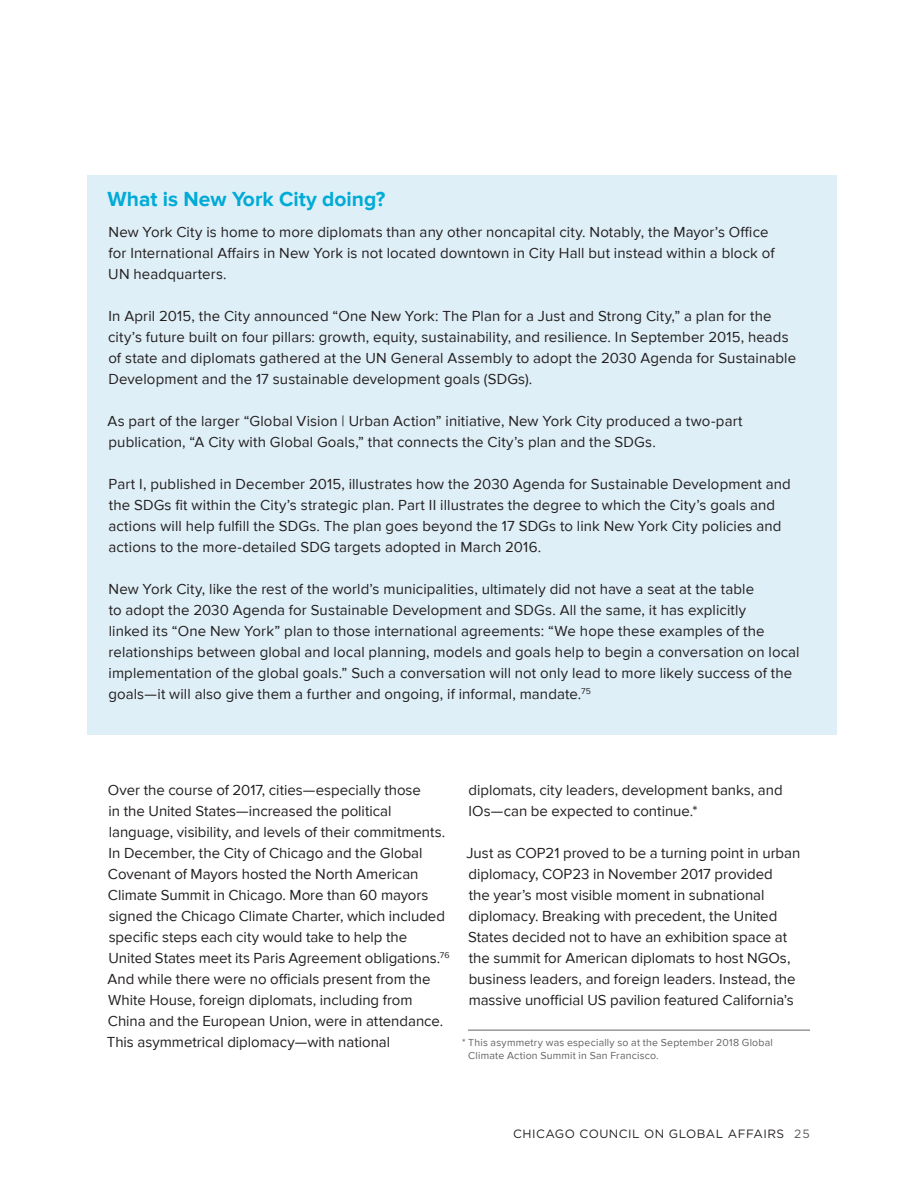
<style>
.page{position:relative;width:918px;height:1188px;background:#fff}
.page>*{position:absolute;margin:0;border:0;box-sizing:border-box;transform-origin:0 0}
.Sidebar_title{font:700 21px "Proxima Nova";color:#00abd6}
.t1{font:15px/21px "Proxima Nova";letter-spacing:.005em;color:#231f20}
.t2{font:12px "Gotham";letter-spacing:.04em;color:#231f20}
.Footnote_text{font:10.5px/13.5px "Proxima Nova";letter-spacing:.02em;color:#636366}
.s1{color:#57585a}
</style>
<div class="page">
<div style="left:87px;top:176px;width:750px;height:559px;background:#dfeff7"></div>
<hr style="left:468px;top:1030px;width:342px;height:1px;background:#636366">
<p class="Sidebar_title" style="left:108px;top:187px;width:279px">What is New York City doing?</p>
<p class="t1" style="left:108px;top:222px;width:668px">New York City is home to more diplomats than any other noncapital city. Notably, the Mayor’s Office for International Affairs in New York is not located downtown in City Hall but instead within a block of<br>UN headquarters.</p>
<p class="t1" style="left:108px;top:306px;width:690px">In April 2015, the City announced “One New York: The Plan for a Just and Strong City,” a plan for the city’s future built on four pillars: growth, equity, sustainability, and resilience. In September 2015, heads of state and diplomats gathered at the UN General Assembly to adopt the 2030 Agenda for Sustainable Development and the 17 sustainable development goals (SDGs).</p>
<p class="t1" style="left:107px;top:411px;width:637px">As part of the larger “Global Vision | Urban Action” initiative, New York City produced a two-part publication, “A City with Global Goals,” that connects the City’s plan and the SDGs.</p>
<p class="t1" style="left:108px;top:474px;width:684px">Part I, published in December 2015, illustrates how the 2030 Agenda for Sustainable Development and the SDGs fit within the City’s strategic plan. Part II illustrates the degree to which the City’s goals and actions will help fulfill the SDGs. The plan goes beyond the 17 SDGs to link New York City policies and actions to the more-detailed SDG targets adopted in March 2016.</p>
<p class="t1" style="left:108px;top:579px;width:693px">New York City, like the rest of the world’s municipalities, ultimately did not have a seat at the table<br>to adopt the 2030 Agenda for Sustainable Development and SDGs. All the same, it has explicitly<br>linked its “One New York” plan to those international agreements: “We hope these examples of the relationships between global and local planning, models and goals help to begin a conversation on local implementation of the global goals.” Such a conversation will not only lead to more likely success of the goals—it will also give them a further and ongoing, if informal, mandate.<sup>75</sup></p>
<p class="t1" style="left:107px;top:780px;width:344px">Over the course of 2017, cities—especially those<br>in the United States—increased the political language, visibility, and levels of their commitments.<br>In December, the City of Chicago and the Global Covenant of Mayors hosted the North American Climate Summit in Chicago. More than 60 mayors signed the Chicago Climate Charter, which included specific steps each city would take to help the United States meet its Paris Agreement obligations.<sup>76<br></sup>And while there were no officials present from the White House, foreign diplomats, including from China and the European Union, were in attendance.<br>This asymmetrical diplomacy—with national</p>
<p class="t1" style="left:468px;top:780px;width:316px">diplomats, city leaders, development banks, and<br>IOs—can be expected to continue.*</p>
<p class="t1" style="left:467px;top:843px;width:335px">Just as COP21 proved to be a turning point in urban diplomacy, COP23 in November 2017 provided<br>the year’s most visible moment in subnational diplomacy. Breaking with precedent, the United States decided not to have an exhibition space at the summit for American diplomats to host NGOs, business leaders, and foreign leaders. Instead, the massive unofficial US pavilion featured California’s</p>
<p class="Footnote_text" style="left:468px;top:1036px;width:306px;text-indent:-6px">* This asymmetry was especially so at the September 2018 Global<br>Climate Action Summit in San Francisco.</p>
<p class="t2" style="left:513px;top:1126px;width:298px">CHICAGO COUNCIL ON GLOBAL AFFAIRS <span class="s1">25</span></p>
</div>
